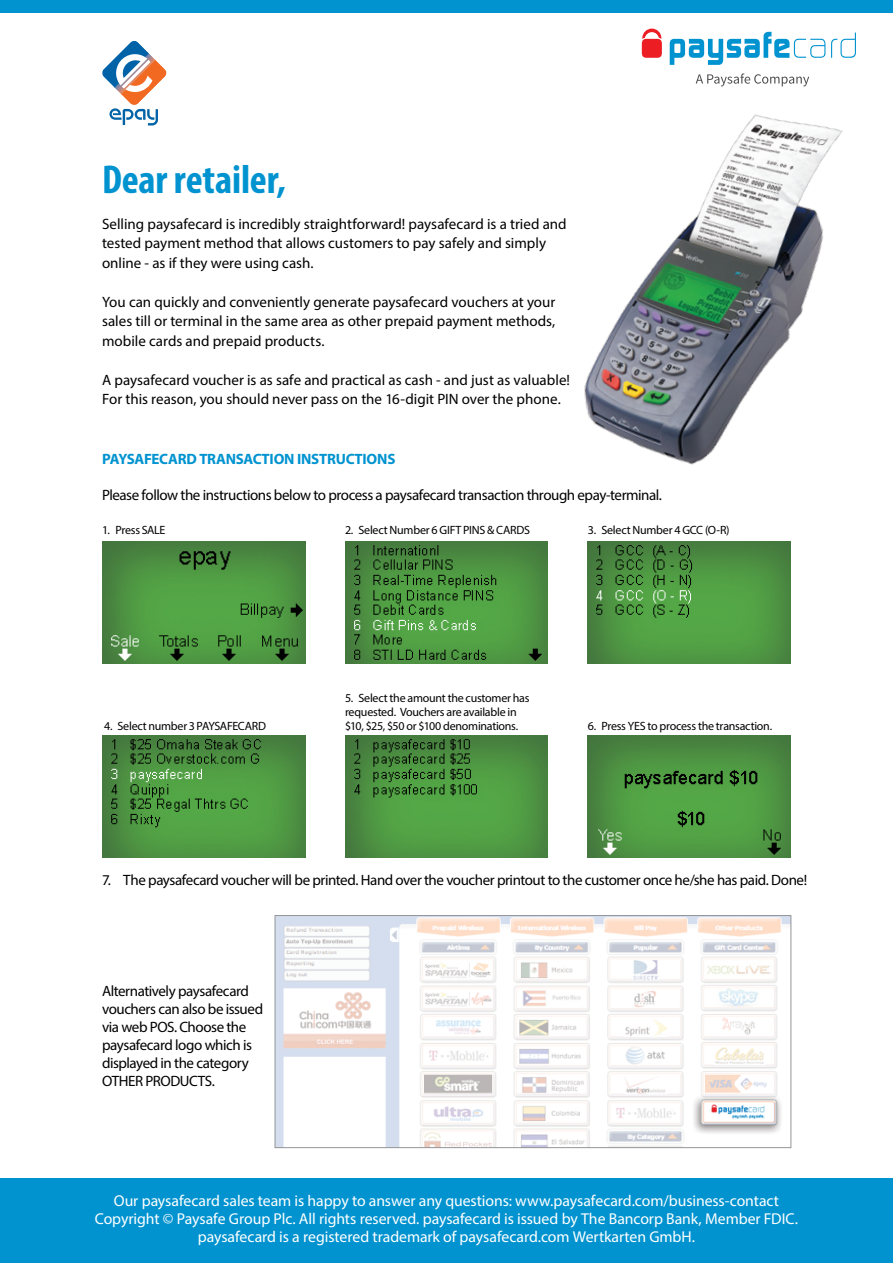
<style>
.page{position:relative;width:893px;height:1263px;background:#fff}
.page>*{position:absolute;margin:0;border:0;box-sizing:border-box;transform-origin:0 0}
.t1{font:700 condensed 40.5px "Myriad Pro";letter-spacing:-.005em;color:#0093d0}
.t2{font:15.75px/18px "Myriad Pro";letter-spacing:-.005em;color:#fff;text-align:center}
.t3{font:15px/19.5px "Myriad Pro";letter-spacing:-.01em;color:#000}
.t4{font:15px/18px "Myriad Pro";letter-spacing:-.03em;color:#000}
.t5{font:700 15px "Myriad Pro";letter-spacing:-.015em;color:#0093d0}
.t6{font:12px/14.4px "Myriad Pro";letter-spacing:-.02em;color:#000}
</style>
<div class="page">
<img style="left:102px;top:541px;width:203px;height:122px">
<img style="left:102px;top:736px;width:203px;height:121px">
<img style="left:345px;top:541px;width:203px;height:122px">
<img style="left:345px;top:736px;width:203px;height:121px">
<img style="left:588px;top:561px;width:203px;height:102px">
<img style="left:588px;top:736px;width:203px;height:121px">
<img style="left:277px;top:917px;width:512px;height:229px">
<div style="left:275px;top:915px;width:516px;height:233px;border:1px solid #939598"></div>
<svg style="left:102px;top:40px;width:65px;height:85px"></svg>
<img style="left:454px;top:114px;width:389px;height:447px">
<div style="left:0;top:1178px;width:893px;height:85px;background:#0093d0"></div>
<svg style="left:696px;top:73px;width:113px;height:13px"></svg>
<svg style="left:670px;top:32px;width:155px;height:33px"></svg>
<svg style="left:831px;top:33px;width:25px;height:25px"></svg>
<svg style="left:642px;top:29px;width:20px;height:29px"></svg>
<div style="left:0;top:0;width:893px;height:13px;background:#0093d0"></div>
<h1 class="t1" style="left:102px;top:154px;width:185px">Dear retailer,</h1>
<p class="t3" style="left:102px;top:214px;width:466px">Selling paysafecard is incredibly straightforward! paysafecard is a tried and tested payment method that allows customers to pay safely and simply online - as if they were using cash.</p>
<p class="t3" style="left:102px;top:292px;width:455px;text-align:justify">You can quickly and conveniently generate paysafecard vouchers at your sales till or terminal in the same area as other prepaid payment methods, mobile cards and prepaid products.</p>
<p class="t3" style="left:102px;top:370px;width:469px">A paysafecard voucher is as safe and practical as cash - and just as valuable!<br>For this reason, you should never pass on the 16-digit PIN over the phone.</p>
<p class="t5" style="left:102px;top:449px;width:295px">PAYSAFECARD TRANSACTION INSTRUCTIONS</p>
<p class="t4" style="left:102px;top:485px;width:561px">Please follow the instructions below to process a paysafecard transaction through epay-terminal.</p>
<p class="t6" style="left:102px;top:523px;width:65px">1. Press SALE</p>
<p class="t6" style="left:345px;top:523px;width:186px">2. Select Number 6 GIFT PINS &amp; CARDS</p>
<p class="t6" style="left:588px;top:523px;width:143px">3. Select Number 4 GCC (O-R)</p>
<p class="t6" style="left:104px;top:719px;width:163px">4. Select number 3 PAYSAFECARD</p>
<p class="t6" style="left:345px;top:690px;width:186px">5. Select the amount the customer has requested. Vouchers are available in $10, $25, $50 or $100 denominations.</p>
<p class="t6" style="left:588px;top:719px;width:186px">6. Press YES to process the transaction.</p>
<p class="t4" style="left:102px;top:871px;width:707px">7. The paysafecard voucher will be printed. Hand over the voucher printout to the customer once he/she has paid. Done!</p>
<p class="t4" style="left:102px;top:981px;width:163px">Alternatively paysafecard vouchers can also be issued via web POS. Choose the paysafecard logo which is displayed in the category<br>OTHER PRODUCTS.</p>
<p class="t2" style="left:95px;top:1191px;width:705px">Our paysafecard sales team is happy to answer any questions: www.paysafecard.com/business-contact<br>Copyright © Paysafe Group Plc. All rights reserved. paysafecard is issued by The Bancorp Bank, Member FDIC. paysafecard is a registered trademark of paysafecard.com Wertkarten GmbH.</p>
</div>
